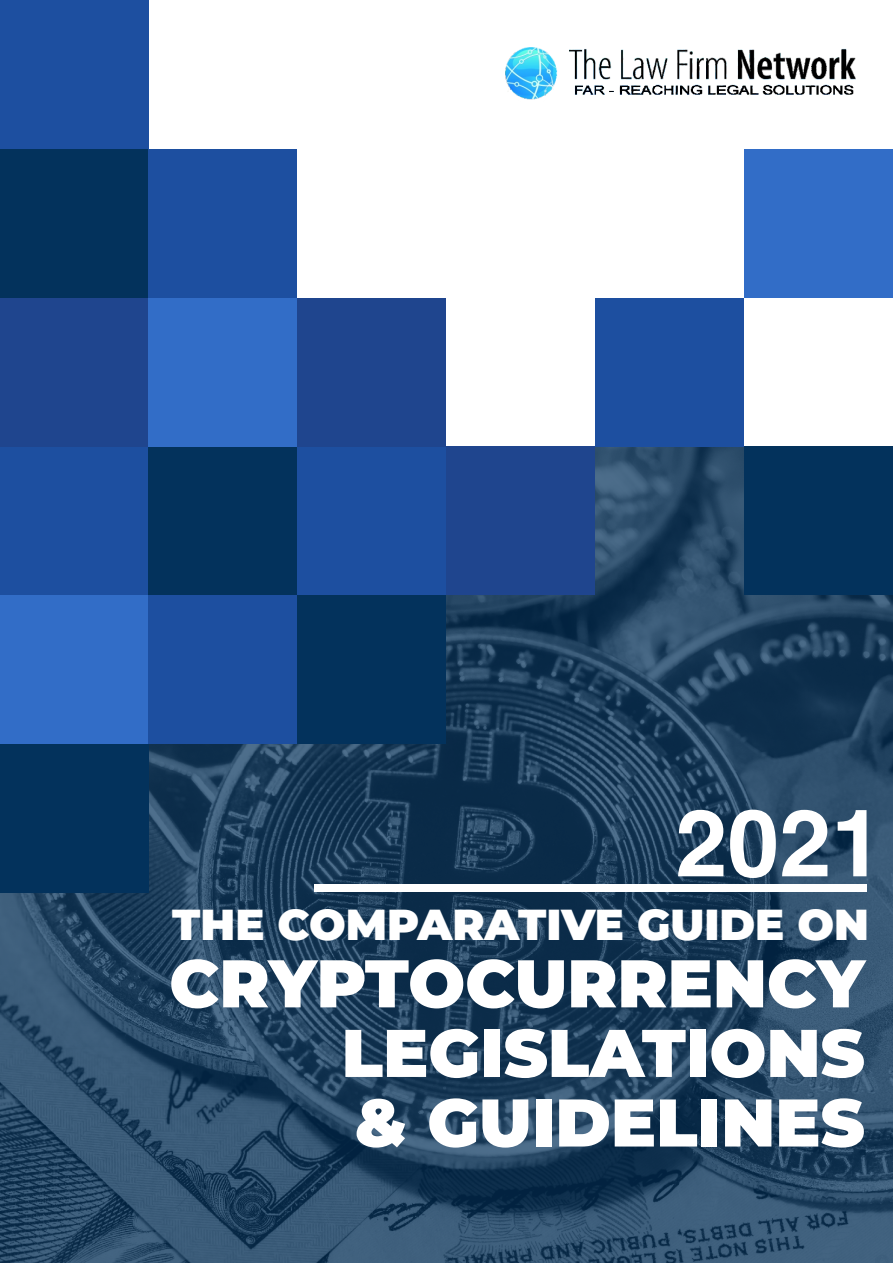
<style>
.page{position:relative;width:893px;height:1263px;background:#fff}
.page>*{position:absolute;margin:0;border:0;box-sizing:border-box;transform-origin:0 0}
.t1{font:700 93.45px "Helvetica";color:#fff}
.t2{font:900 67.2px/69.6px "Montserrat";color:#fff;text-align:justify}
.t3{font:900 43.35px "Montserrat";color:#fff}
</style>
<div class="page">
<div style="left:0;top:446px;width:893px;height:817px;background:#03325c;opacity:.7"></div>
<img style="left:505px;top:47px;width:350px;height:53px">
<div style="left:0;top:744px;width:149px;height:149px;background:#03325c"></div>
<div style="left:0;top:446px;width:149px;height:149px;background:#1d4fa0"></div>
<div style="left:149px;top:446px;width:148px;height:149px;background:#03325c"></div>
<div style="left:297px;top:446px;width:149px;height:149px;background:#1d4fa0"></div>
<div style="left:446px;top:446px;width:149px;height:149px;background:#1f458e"></div>
<div style="left:744px;top:446px;width:149px;height:149px;background:#03325c"></div>
<div style="left:595px;top:298px;width:149px;height:148px;background:#1d4fa0"></div>
<div style="left:0;top:298px;width:149px;height:148px;background:#1f458e"></div>
<div style="left:149px;top:298px;width:148px;height:148px;background:#326dc7"></div>
<div style="left:297px;top:298px;width:149px;height:148px;background:#1f458e"></div>
<div style="left:0;top:149px;width:149px;height:149px;background:#03325c"></div>
<div style="left:149px;top:149px;width:148px;height:149px;background:#1d4fa0"></div>
<div style="left:0;top:0;width:149px;height:149px;background:#1d4fa0"></div>
<div style="left:744px;top:149px;width:149px;height:149px;background:#326dc7"></div>
<div style="left:0;top:595px;width:149px;height:149px;background:#326dc7"></div>
<div style="left:149px;top:595px;width:148px;height:149px;background:#1d4fa0"></div>
<div style="left:297px;top:595px;width:149px;height:149px;background:#03325c"></div>
<div style="left:314px;top:884px;width:553px;height:8px;background:#fff"></div>
<h1 class="t1" style="left:675px;top:806px;width:209px">2021</h1>
<p class="t3" style="left:172px;top:898px;width:698px">THE COMPARATIVE GUIDE ON</p>
<p class="t2" style="left:342px;top:948px;width:525px;text-indent:-172px">CRYPTOCURRENCY LEGISLATIONS &amp; GUIDELINES</p>
</div>
